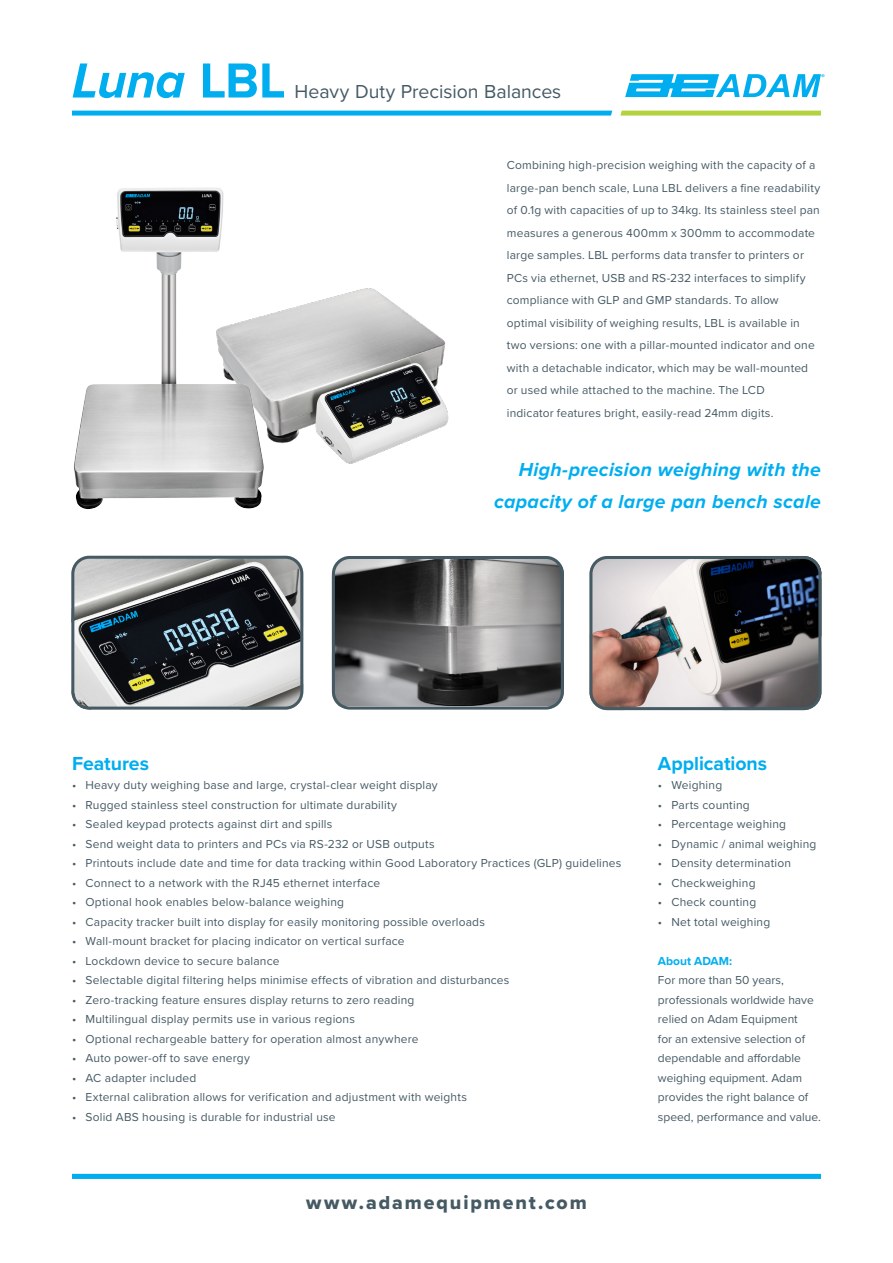
<style>
.page{position:relative;width:893px;height:1263px;background:#fff}
.page>*{position:absolute;margin:0;border:0;box-sizing:border-box;transform-origin:0 0}
.Name_Range{font:italic 700 51px "Proxima Nova";color:#00aeef}
.Sub_Head{font:italic 700 19.5px/31.5px "Proxima Nova";letter-spacing:.015em;color:#00aeef;text-align:right}
.Name_Range-2{font:19.5px "Proxima Nova";color:#465a64}
.t1{font:19.5px "Proxima Nova Extrabld";letter-spacing:.1em;color:#465a64}
.Applications_Header{font:700 19.5px "Proxima Nova";color:#00aeef}
.Features_Header{font:700 19.5px "Proxima Nova";letter-spacing:-.005em;color:#00aeef}
.AE_Copy{font:12px/22.5px "Proxima Nova";letter-spacing:.015em;color:#465a64}
.t2{font:700 12px "Proxima Nova";color:#00aeef}
.s1{font-style:normal}
</style>
<div class="page">
<img style="left:266px;top:288px;width:183px;height:175px">
<svg style="left:620px;top:111px;width:201px;height:5px"></svg>
<div style="left:72px;top:1174px;width:749px;height:5px;background:#00aeef"></div>
<svg style="left:72px;top:111px;width:540px;height:5px;background:#16b4f0"></svg>
<img style="left:74px;top:188px;width:192px;height:321px">
<svg style="left:625px;top:74px;width:199px;height:23px"></svg>
<img style="left:593px;top:557px;width:228px;height:153px">
<div style="left:589px;top:556px;width:232px;height:154px;border:3px solid #465a64;border-radius:16px"></div>
<img style="left:75px;top:556px;width:228px;height:150px">
<div style="left:71px;top:556px;width:232px;height:154px;border:3px solid #465a64;border-radius:16px"></div>
<img style="left:333px;top:560px;width:227px;height:146px">
<div style="left:332px;top:556px;width:232px;height:154px;border:3px solid #465a64;border-radius:16px"></div>
<p class="Name_Range" style="left:72px;top:52px;width:215px">Luna <span class="s1">LBL</span></p>
<p class="Name_Range-2" style="left:295px;top:76px;width:268px">Heavy Duty Precision Balances</p>
<p class="AE_Copy" style="left:507px;top:154px;width:315px">Combining high-precision weighing with the capacity of a large-pan bench scale, Luna LBL delivers a fine readability of 0.1g with capacities of up to 34kg. Its stainless steel pan measures a generous 400mm x 300mm to accommodate large samples. LBL performs data transfer to printers or PCs via ethernet, USB and RS-232 interfaces to simplify compliance with GLP and GMP standards. To allow optimal visibility of weighing results, LBL is available in two versions: one with a pillar-mounted indicator and one with a detachable indicator, which may be wall-mounted or used while attached to the machine. The LCD<br>indicator features bright, easily-read 24mm digits.</p>
<p class="Sub_Head" style="left:494px;top:455px;width:328px">High-precision weighing with the capacity of a large pan bench scale</p>
<p class="Features_Header" style="left:72px;top:749px;width:78px">Features</p>
<p class="AE_Copy" style="left:72px;top:774px;width:367px">• Heavy duty weighing base and large, crystal-clear weight display</p>
<p class="AE_Copy" style="left:72px;top:793px;width:326px">• Rugged stainless steel construction for ultimate durability</p>
<p class="AE_Copy" style="left:72px;top:813px;width:262px">• Sealed keypad protects against dirt and spills</p>
<p class="AE_Copy" style="left:72px;top:832px;width:364px">• Send weight data to printers and PCs via RS-232 or USB outputs</p>
<p class="AE_Copy" style="left:72px;top:852px;width:551px">• Printouts include date and time for data tracking within Good Laboratory Practices (GLP) guidelines</p>
<p class="AE_Copy" style="left:72px;top:871px;width:310px">• Connect to a network with the RJ45 ethernet interface</p>
<p class="AE_Copy" style="left:72px;top:891px;width:274px">• Optional hook enables below-balance weighing</p>
<p class="AE_Copy" style="left:72px;top:910px;width:414px">• Capacity tracker built into display for easily monitoring possible overloads</p>
<p class="AE_Copy" style="left:72px;top:930px;width:334px">• Wall-mount bracket for placing indicator on vertical surface</p>
<p class="AE_Copy" style="left:72px;top:949px;width:209px">• Lockdown device to secure balance</p>
<p class="AE_Copy" style="left:72px;top:969px;width:439px">• Selectable digital filtering helps minimise effects of vibration and disturbances</p>
<p class="AE_Copy" style="left:72px;top:988px;width:344px">• Zero-tracking feature ensures display returns to zero reading</p>
<p class="AE_Copy" style="left:72px;top:1008px;width:285px">• Multilingual display permits use in various regions</p>
<p class="AE_Copy" style="left:72px;top:1027px;width:348px">• Optional rechargeable battery for operation almost anywhere</p>
<p class="AE_Copy" style="left:72px;top:1047px;width:179px">• Auto power-off to save energy</p>
<p class="AE_Copy" style="left:72px;top:1066px;width:126px">• AC adapter included</p>
<p class="AE_Copy" style="left:72px;top:1086px;width:396px">• External calibration allows for verification and adjustment with weights</p>
<p class="AE_Copy" style="left:72px;top:1105px;width:265px">• Solid ABS housing is durable for industrial use</p>
<p class="t1" style="left:306px;top:1188px;width:282px">www.adamequipment.com</p>
<p class="Applications_Header" style="left:658px;top:749px;width:111px">Applications</p>
<p class="AE_Copy" style="left:658px;top:774px;width:66px">• Weighing</p>
<p class="AE_Copy" style="left:658px;top:793px;width:93px">• Parts counting</p>
<p class="AE_Copy" style="left:658px;top:813px;width:130px">• Percentage weighing</p>
<p class="AE_Copy" style="left:658px;top:832px;width:160px">• Dynamic / animal weighing</p>
<p class="AE_Copy" style="left:658px;top:852px;width:135px">• Density determination</p>
<p class="AE_Copy" style="left:658px;top:871px;width:99px">• Checkweighing</p>
<p class="AE_Copy" style="left:658px;top:891px;width:100px">• Check counting</p>
<p class="AE_Copy" style="left:658px;top:910px;width:114px">• Net total weighing</p>
<p class="t2" style="left:658px;top:952px;width:76px">About ADAM:</p>
<p class="AE_Copy" style="left:658px;top:970px;width:164px;line-height:19.5px">For more than 50 years, professionals worldwide have relied on Adam Equipment<br>for an extensive selection of dependable and affordable weighing equipment. Adam provides the right balance of speed, performance and value.</p>
</div>
